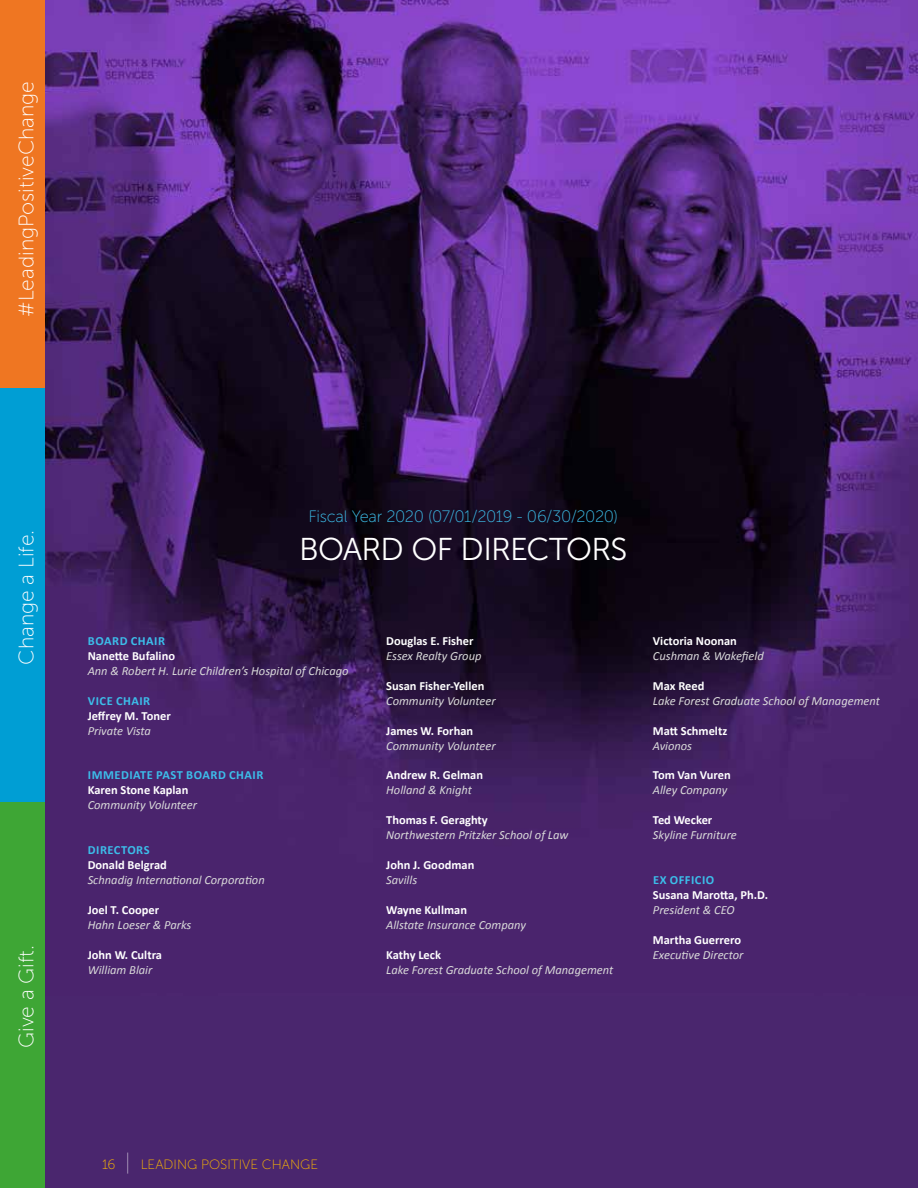
<style>
.page{position:relative;width:918px;height:1188px;background:#4a266e}
.page>*{position:absolute;margin:0;border:0;box-sizing:border-box;transform-origin:0 0}
.t1{font:31.5px "Museo Sans 300";letter-spacing:-.025em;color:#fff}
.t2{font:21px "Museo Sans 100";color:#fff}
.t3{font:16.5px "Museo Sans 100";letter-spacing:-.03em;color:#3cbeea}
.t4{font:13.5px "Museo Sans 100";color:#fbb800}
.t5{font:italic 12.45px "Calibri";color:#dadada}
.t6{font:700 12.45px "Calibri";color:#fff}
.t7{font:700 12.45px "Calibri";letter-spacing:.04em;color:#3cbeea}
.s1{font-family:"Helvetica Neue";font-weight:200;font-size:21px;color:#fff}
</style>
<div class="page">
<div style="left:0;top:801px;width:45px;height:387px;background:#3ea635"></div>
<div style="left:0;top:387px;width:45px;height:414px;background:#009ed4"></div>
<div style="left:0;top:0;width:45px;height:387px;background:#ef7622"></div>
<img style="left:45px;top:0;width:873px;height:785px">
<h2 class="t2" style="left:15px;top:317px;width:237px;rotate:-90deg">#LeadingPositiveChange</h2>
<h2 class="t2" style="left:15px;top:665px;width:137px;rotate:-90deg">Change a Life.</h2>
<h2 class="t2" style="left:15px;top:1048px;width:104px;rotate:-90deg">Give a Gift.</h2>
<h3 class="t3" style="left:308px;top:508px;width:311px">Fiscal Year 2020 (07/01/2019 - 06/30/2020)</h3>
<h1 class="t1" style="left:299px;top:532px;width:330px">BOARD OF DIRECTORS</h1>
<p class="t7" style="left:88px;top:632px;width:79px">BOARD CHAIR</p>
<p class="t6" style="left:88px;top:647px;width:89px">Nanette Bufalino</p>
<p class="t5" style="left:88px;top:662px;width:262px">Ann &amp; Robert H. Lurie Children’s Hospital of Chicago</p>
<p class="t7" style="left:88px;top:692px;width:64px">VICE CHAIR</p>
<p class="t6" style="left:88px;top:707px;width:85px">Jeffrey M. Toner</p>
<p class="t5" style="left:88px;top:722px;width:65px">Private Vista</p>
<p class="t7" style="left:88px;top:767px;width:177px">IMMEDIATE PAST BOARD CHAIR</p>
<p class="t6" style="left:88px;top:781px;width:102px">Karen Stone Kaplan</p>
<p class="t5" style="left:88px;top:797px;width:111px">Community Volunteer</p>
<p class="t7" style="left:88px;top:841px;width:63px">DIRECTORS</p>
<p class="t6" style="left:88px;top:856px;width:81px">Donald Belgrad</p>
<p class="t5" style="left:88px;top:871px;width:179px">Schnadig International Corporation</p>
<p class="t6" style="left:88px;top:901px;width:73px">Joel T. Cooper</p>
<p class="t5" style="left:88px;top:916px;width:105px">Hahn Loeser &amp; Parks</p>
<p class="t6" style="left:88px;top:946px;width:76px">John W. Cultra</p>
<p class="t5" style="left:88px;top:961px;width:66px">William Blair</p>
<p class="t6" style="left:386px;top:632px;width:89px">Douglas E. Fisher</p>
<p class="t5" style="left:386px;top:647px;width:97px">Essex Realty Group</p>
<p class="t6" style="left:386px;top:677px;width:100px">Susan Fisher-Yellen</p>
<p class="t5" style="left:386px;top:692px;width:111px">Community Volunteer</p>
<p class="t6" style="left:386px;top:722px;width:88px">James W. Forhan</p>
<p class="t5" style="left:386px;top:737px;width:111px">Community Volunteer</p>
<p class="t6" style="left:386px;top:767px;width:98px">Andrew R. Gelman</p>
<p class="t5" style="left:386px;top:782px;width:87px">Holland &amp; Knight</p>
<p class="t6" style="left:386px;top:811px;width:103px">Thomas F. Geraghty</p>
<p class="t5" style="left:386px;top:826px;width:184px">Northwestern Pritzker School of Law</p>
<p class="t6" style="left:386px;top:856px;width:90px">John J. Goodman</p>
<p class="t5" style="left:386px;top:871px;width:32px">Savills</p>
<p class="t6" style="left:386px;top:901px;width:82px">Wayne Kullman</p>
<p class="t5" style="left:386px;top:916px;width:141px">Allstate Insurance Company</p>
<p class="t6" style="left:386px;top:946px;width:56px">Kathy Leck</p>
<p class="t5" style="left:386px;top:961px;width:229px">Lake Forest Graduate School of Management</p>
<p class="t6" style="left:653px;top:632px;width:86px">Victoria Noonan</p>
<p class="t5" style="left:653px;top:647px;width:112px">Cushman &amp; Wakefield</p>
<p class="t6" style="left:653px;top:677px;width:53px">Max Reed</p>
<p class="t5" style="left:653px;top:692px;width:229px">Lake Forest Graduate School of Management</p>
<p class="t6" style="left:653px;top:722px;width:76px">Matt Schmeltz</p>
<p class="t5" style="left:653px;top:737px;width:41px">Avionos</p>
<p class="t6" style="left:653px;top:767px;width:79px">Tom Van Vuren</p>
<p class="t5" style="left:653px;top:782px;width:76px">Alley Company</p>
<p class="t6" style="left:653px;top:811px;width:61px">Ted Wecker</p>
<p class="t5" style="left:653px;top:826px;width:86px">Skyline Furniture</p>
<p class="t7" style="left:653px;top:871px;width:63px">EX OFFICIO</p>
<p class="t6" style="left:653px;top:886px;width:117px">Susana Marotta, Ph.D.</p>
<p class="t5" style="left:653px;top:901px;width:83px">President &amp; CEO</p>
<p class="t6" style="left:653px;top:931px;width:90px">Martha Guerrero</p>
<p class="t5" style="left:653px;top:946px;width:92px">Executive Director</p>
<p class="t4" style="left:102px;top:1157px;width:218px">16 <span class="s1">|</span> LEADING POSITIVE CHANGE</p>
</div>
